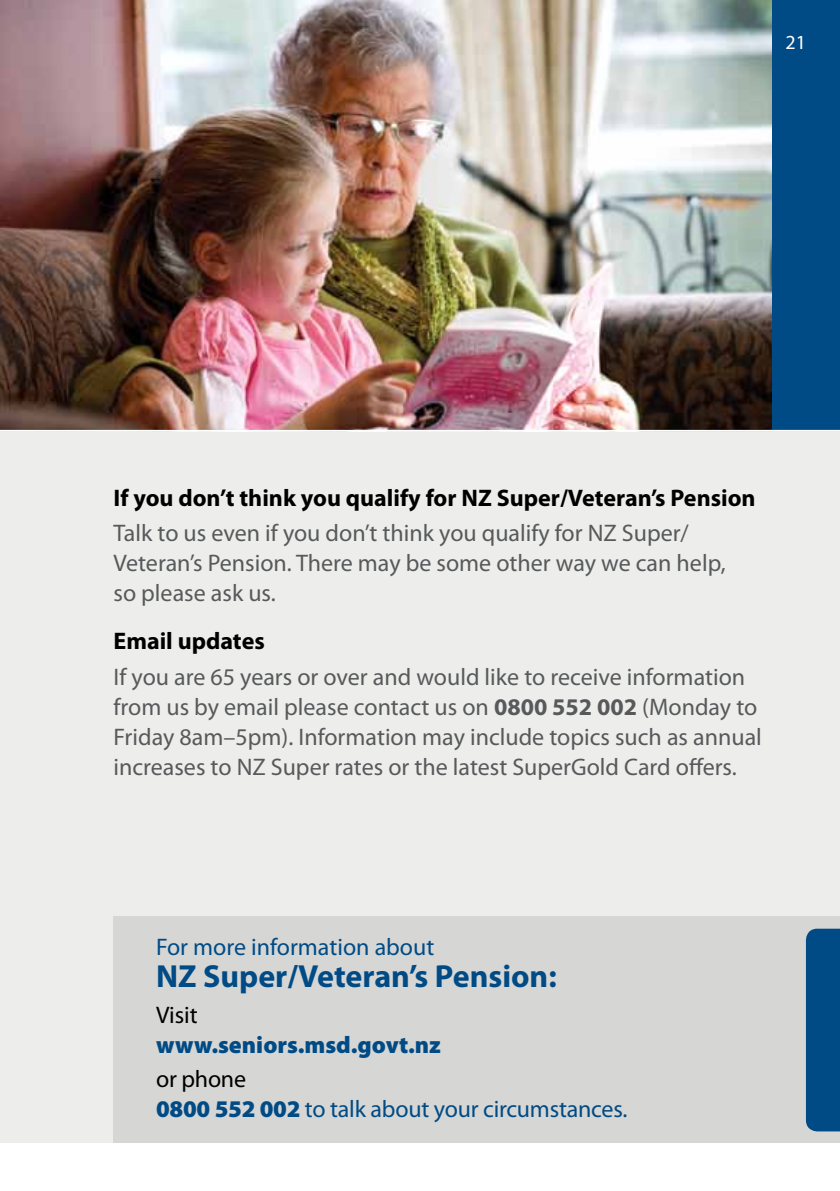
<style>
.page{position:relative;width:840px;height:1191px;background:#fff}
.page>*{position:absolute;margin:0;border:0;box-sizing:border-box;transform-origin:0 0}
.Pullout_-_big_title{font:700 32px "Myriad Pro";color:#004b85}
.Body{font:24px/30px "Myriad Pro";color:#58595b}
.t1{font:700 24px "Myriad Pro";color:#000}
.Pullout_-_body{font:24px "Myriad Pro";letter-spacing:-.01em;color:#004b85}
.Pullout_-_small_titl{font:24px "Myriad Pro";color:#004b85}
.Pullout_-_small_titl-2{font:900 24px "Myriad Pro";color:#004b85}
.Pullout_-_body-2{font:24px "Myriad Pro";letter-spacing:-.01em;color:#000}
.t2{font:20px "Myriad Pro";color:#fff}
.s1{font-weight:700}
.s2{font-weight:900}
</style>
<div class="page">
<div style="left:0;top:430px;width:839px;height:712px;background:#ededec"></div>
<div style="left:0;top:0;width:839px;height:431px;background:#004b85"></div>
<img style="left:0;top:0;width:771px;height:430px">
<div style="left:113px;top:916px;width:726px;height:226px;background:#d6d6d4"></div>
<div style="left:805px;top:928px;width:34px;height:203px;background:#004b85"></div>
<hr style="left:0;top:430px;width:839px;height:2px;background:#fff">
<p class="t2" style="left:785px;top:30px;width:22px">21</p>
<h3 class="t1" style="left:113px;top:482px;width:643px">If you don’t think you qualify for NZ Super/Veteran’s Pension</h3>
<p class="Body" style="left:113px;top:518px;width:613px">Talk to us even if you don’t think you qualify for NZ Super/<br>Veteran’s Pension. There may be some other way we can help, so please ask us.</p>
<h3 class="t1" style="left:113px;top:625px;width:153px">Email updates</h3>
<p class="Body" style="left:113px;top:661px;width:649px">If you are 65 years or over and would like to receive information from us by email please contact us on <span class="s1">0800 552 002</span> (Monday to Friday 8am–5pm). Information may include topics such as annual increases to NZ Super rates or the latest SuperGold Card offers.</p>
<p class="Pullout_-_small_titl" style="left:156px;top:932px;width:279px">For more information about</p>
<p class="Pullout_-_big_title" style="left:156px;top:955px;width:402px">NZ Super/Veteran’s Pension:</p>
<p class="Pullout_-_body-2" style="left:156px;top:1000px;width:43px">Visit</p>
<p class="Pullout_-_small_titl-2" style="left:156px;top:1028px;width:286px">www.seniors.msd.govt.nz</p>
<p class="Pullout_-_body-2" style="left:156px;top:1063px;width:91px">or phone</p>
<p class="Pullout_-_body" style="left:156px;top:1094px;width:472px"><span class="s2">0800 552 002</span> to talk about your circumstances.</p>
</div>
